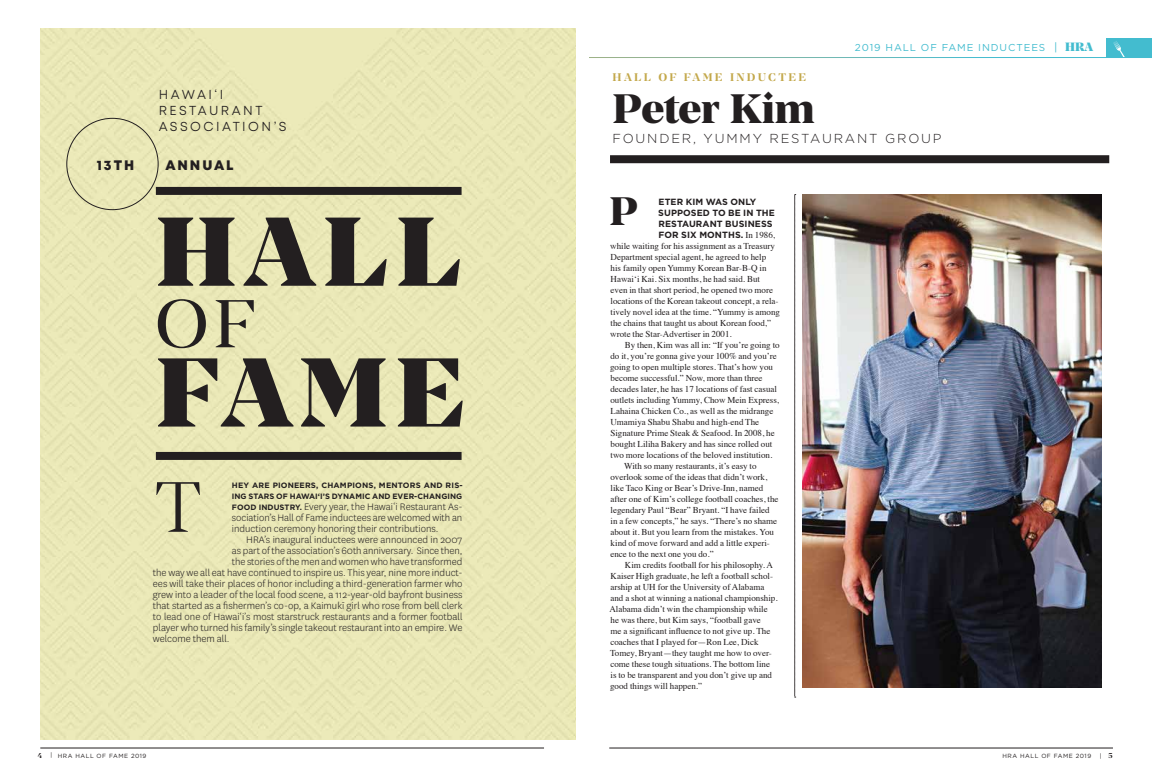
<style>
.page{position:relative;width:1152px;height:783px;background:#fff}
.page>*{position:absolute;margin:0;border:0;box-sizing:border-box;transform-origin:0 0}
.t1{font:900 97.4px/140.8px "Manier";letter-spacing:.08em;color:#231f20}
.t2{font:300 70.9px "Manier";color:#231f20}
.t3{font:67.4px "Manier";color:#231f20}
.t4{font:800 41px "Manier";letter-spacing:-.005em;color:#231f20}
.t5{font:800 39.6px "Manier";color:#231f20}
.t6{font:13.8px "Mont Heavy DEMO";letter-spacing:.14em;color:#231f20}
.t7{font:13px/16px "Mont";letter-spacing:.19em;color:#231f20}
.t8{font:300 13px "Gotham";letter-spacing:.14em;color:#231f20}
.t9{font:300 11px/11px "National";color:#231f20;text-align:justify}
.t10{font:700 11px "Manier";letter-spacing:.21em;color:#c3a84b}
.t11{font:10px "Gotham";letter-spacing:.09em;color:#43bccf}
.t12{font:9px/11px "Times";color:#231f20}
.t13{font:700 9px/11px "Gotham";letter-spacing:.01em;color:#231f20}
.t14{font:700 7.8px/11px "Gotham";letter-spacing:.005em;color:#231f20}
.t15{font:700 7px "Manier";color:#231f20}
.t16{font:6px "Gotham";letter-spacing:.09em;color:#231f20}
.s1{font-family:"Gotham";font-weight:700;font-size:7.8px}
.s2{font-size:11px}
.s3{font-family:"Manier";font-weight:900;font-size:12px}
.s4{font-family:"Times";font-weight:400}
.s5{font-family:"Manier";font-weight:700;font-size:7px}
</style>
<div class="page">
<div style="left:1107px;top:38px;width:45px;height:20px;background:#43bccf"></div>
<svg style="left:1113px;top:41px;width:12px;height:16px"></svg>
<hr style="left:42px;top:57px;width:1110px;height:1px;background:#fff">
<div style="left:40px;top:28px;width:536px;height:711px;background:#eae8b7"></div>
<div style="left:156px;top:452px;width:306px;height:8px;background:#231f20"></div>
<div style="left:156px;top:187px;width:306px;height:8px;background:#231f20"></div>
<hr style="left:40px;top:748px;width:504px;height:1px;background:#231f20">
<img style="left:802px;top:195px;width:299px;height:492px">
<div style="left:610px;top:155px;width:499px;height:8px;background:#231f20"></div>
<svg style="left:795px;top:194px;width:1px;height:504px"></svg>
<hr style="left:609px;top:748px;width:504px;height:1px;background:#231f20">
<h3 class="t7" style="left:159px;top:86px;width:129px">HAWAI‘I<br>RESTAURANT<br>ASSOCIATION’S</h3>
<h3 class="t6" style="left:97px;top:157px;width:39px">13TH</h3>
<h3 class="t6" style="left:165px;top:157px;width:70px">ANNUAL</h3>
<h1 class="t1" style="left:156px;top:182px;width:311px">HALL<br>FAME</h1>
<h3 class="t3" style="left:155px;top:283px;width:103px">OF</h3>
<h2 class="t2" style="left:154px;top:465px;width:50px">T</h2>
<p class="t14" style="left:232px;top:480px;width:232px">HEY ARE PIONEERS, CHAMPIONS, MENTORS AND RIS-<br>ING STARS OF HAWAI‘I’S DYNAMIC AND EVER-CHANGING</p>
<p class="t9" style="left:232px;top:501px;width:232px"><span class="s1">FOOD INDUSTRY.</span> Every year, the Hawai‘i Restaurant As&shy;sociation’s Hall of Fame inductees are welcomed with an induction ceremony honoring their contributions.</p>
<p class="t9" style="left:246px;top:534px;width:218px">HRA’s inaugural inductees were announced in 2007</p>
<p class="t9" style="left:232px;top:545px;width:232px">as part of the association’s 60th anniversary. Since then,</p>
<p class="t9" style="left:232px;top:556px;width:232px">the stories of the men and women who have transformed</p>
<p class="t9" style="left:153px;top:567px;width:311px">the way we all eat have continued to inspire us. This year, nine more induct-</p>
<p class="t9" style="left:153px;top:578px;width:311px">ees will take their places of honor including a third-generation farmer who</p>
<p class="t9" style="left:153px;top:589px;width:311px">grew into a leader of the local food scene, a 112-year-old bayfront business</p>
<p class="t9" style="left:153px;top:600px;width:311px">that started as a fishermen’s co-op, a Kaimukī girl who rose from bell clerk</p>
<p class="t9" style="left:153px;top:611px;width:311px">to lead one of Hawai‘i’s most starstruck restaurants and a former football</p>
<p class="t9" style="left:153px;top:622px;width:311px">player who turned his family’s single takeout restaurant into an empire. We</p>
<p class="t9" style="left:153px;top:633px;width:78px">welcome them all.</p>
<p class="t15" style="left:38px;top:751px;width:6px">4</p>
<p class="t16" style="left:50px;top:752px;width:98px">| HRA HALL OF FAME 2019</p>
<p class="t11" style="left:855px;top:42px;width:240px">2019 HALL OF FAME INDUCTEES <span class="s2">|</span> <span class="s3">HRA</span></p>
<p class="t10" style="left:613px;top:71px;width:195px">HALL OF FAME INDUCTEE</p>
<h3 class="t4" style="left:613px;top:84px;width:204px">Peter Kim</h3>
<h3 class="t8" style="left:613px;top:131px;width:330px">FOUNDER, YUMMY RESTAURANT GROUP</h3>
<h3 class="t5" style="left:609px;top:187px;width:30px">P</h3>
<p class="t13" style="left:658px;top:196px;width:118px">ETER KIM WAS ONLY<br>SUPPOSED TO BE IN THE<br>RESTAURANT BUSINESS<br>FOR SIX MONTHS. <span class="s4">In 1986,</span></p>
<p class="t12" style="left:610px;top:240px;width:171px">while waiting for his assignment as a Treasury Department special agent, he agreed to help<br>his family open Yummy Korean Bar-B-Q in Hawai‘i Kai. Six months, he had said. But<br>even in that short period, he opened two more locations of the Korean takeout concept, a rela&shy;tively novel idea at the time. “Yummy is among the chains that taught us about Korean food,” wrote the Star-Advertiser in 2001.</p>
<p class="t12" style="left:625px;top:339px;width:156px">By then, Kim was all in: “If you’re going to</p>
<p class="t12" style="left:610px;top:350px;width:168px">do it, you’re gonna give your 100% and you’re</p>
<p class="t12" style="left:610px;top:361px;width:164px">going to open multiple stores. That’s how you</p>
<p class="t12" style="left:611px;top:372px;width:153px">become successful.” Now, more than three</p>
<p class="t12" style="left:610px;top:383px;width:168px">decades later, he has 17 locations of fast casual</p>
<p class="t12" style="left:610px;top:394px;width:170px">outlets including Yummy, Chow Mein Express,</p>
<p class="t12" style="left:611px;top:405px;width:164px">Lahaina Chicken Co., as well as the midrange</p>
<p class="t12" style="left:610px;top:416px;width:150px">Umamiya Shabu Shabu and high-end The</p>
<p class="t12" style="left:610px;top:427px;width:166px">Signature Prime Steak &amp; Seafood. In 2008, he</p>
<p class="t12" style="left:611px;top:438px;width:163px">bought Liliha Bakery and has since rolled out</p>
<p class="t12" style="left:611px;top:449px;width:163px">two more locations of the beloved institution.</p>
<p class="t12" style="left:624px;top:460px;width:134px">With so many restaurants, it’s easy to</p>
<p class="t12" style="left:610px;top:471px;width:158px">overlook some of the ideas that didn’t work,</p>
<p class="t12" style="left:611px;top:482px;width:154px">like Taco King or Bear’s Drive-Inn, named</p>
<p class="t12" style="left:610px;top:493px;width:170px">after one of Kim’s college football coaches, the</p>
<p class="t12" style="left:611px;top:504px;width:161px">legendary Paul “Bear” Bryant. “I have failed</p>
<p class="t12" style="left:611px;top:515px;width:168px">in a few concepts,” he says. “There’s no shame</p>
<p class="t12" style="left:610px;top:526px;width:165px">about it. But you learn from the mistakes. You</p>
<p class="t12" style="left:611px;top:537px;width:161px">kind of move forward and add a little experi-</p>
<p class="t12" style="left:611px;top:548px;width:105px">ence to the next one you do.”</p>
<p class="t12" style="left:625px;top:559px;width:150px">Kim credits football for his philosophy. A</p>
<p class="t12" style="left:611px;top:570px;width:164px">Kaiser High graduate, he left a football schol-</p>
<p class="t12" style="left:610px;top:581px;width:155px">arship at UH for the University of Alabama</p>
<p class="t12" style="left:610px;top:592px;width:169px">and a shot at winning a national championship.</p>
<p class="t12" style="left:609px;top:603px;width:160px">Alabama didn’t win the championship while</p>
<p class="t12" style="left:611px;top:614px;width:152px">he was there, but Kim says, “football gave</p>
<p class="t12" style="left:611px;top:625px;width:161px">me a significant influence to not give up. The</p>
<p class="t12" style="left:610px;top:636px;width:150px">coaches that I played for—Ron Lee, Dick</p>
<p class="t12" style="left:610px;top:647px;width:163px">Tomey, Bryant—they taught me how to over-</p>
<p class="t12" style="left:610px;top:658px;width:161px">come these tough situations. The bottom line</p>
<p class="t12" style="left:611px;top:669px;width:163px">is to be transparent and you don’t give up and</p>
<p class="t12" style="left:610px;top:680px;width:93px">good things will happen.”</p>
<p class="t16" style="left:1003px;top:752px;width:90px">HRA HALL OF FAME 2019</p>
<p class="t16" style="left:1100px;top:752px;width:14px">| <span class="s5">5</span></p>
</div>
